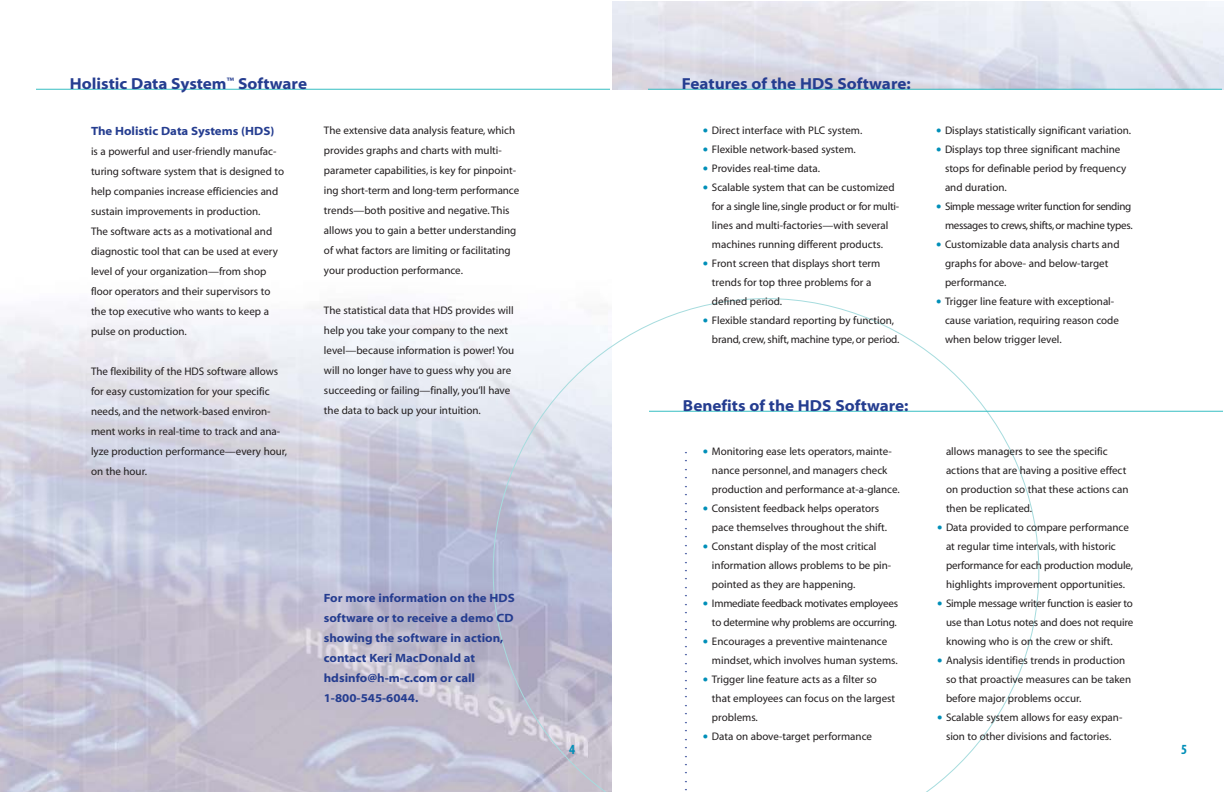
<style>
.page{position:relative;width:1224px;height:792px;background:#fff}
.page>*{position:absolute;margin:0;border:0;box-sizing:border-box;transform-origin:0 0}
.t1{font:16px "Myriad MM 700 700";color:#253d90}
.t2{font:14px "Myriad MM 400 300";color:#253d90}
.t3{font:14px "Myriad MM 700 300";color:#008fb8}
.t4{font:12px/20px "Myriad MM 700 700";color:#253d90}
.t5{font:11px/19px "Myriad MM 406 600";color:#231f20}
.t6{font:11px/19px "Myriad MM 406 600";letter-spacing:-.03em;color:#231f20;text-align:right}
.t7{font:11px/19px "Myriad MM 406 600";letter-spacing:-.02em;color:#231f20;text-align:right}
.s1{font-size:19px;color:#008fb8}
.s2{font-size:19px;color:#fff}
</style>
<div class="page">
<img style="left:1px;top:307px;width:492px;height:485px">
<svg style="left:493px;top:298px;width:546px;height:494px"></svg>
<hr style="left:36px;top:89px;width:574px;height:1px;background:#37bfc3">
<hr style="left:648px;top:89px;width:574px;height:1px;background:#37bfc3">
<hr style="left:649px;top:411px;width:574px;height:1px;background:#37bfc3">
<h1 class="t1" style="left:70px;top:78px;width:239px">Holistic Data System<sup>™</sup> Software</h1>
<p class="t4" style="left:91px;top:122px;width:185px">The Holistic Data Systems (HDS)</p>
<p class="t5" style="left:91px;top:142px;width:195px;line-height:20px">is a powerful and user-friendly manufac&shy;turing software system that is designed to help companies increase efficiencies and sustain improvements in production.<br>The software acts as a motivational and diagnostic tool that can be used at every level of your organization—from shop floor operators and their supervisors to the top executive who wants to keep a pulse on production.</p>
<p class="t5" style="left:91px;top:362px;width:198px;line-height:20px">The flexibility of the HDS software allows for easy customization for your specific needs, and the network-based environ&shy;ment works in real-time to track and ana&shy;lyze production performance—every hour, on the hour.</p>
<p class="t5" style="left:324px;top:121px;width:197px;line-height:20px">The extensive data analysis feature, which provides graphs and charts with multi&shy;parameter capabilities, is key for pinpoint&shy;ing short-term and long-term performance trends—both positive and negative. This allows you to gain a better understanding of what factors are limiting or facilitating your production performance.</p>
<p class="t5" style="left:324px;top:301px;width:192px;line-height:20px">The statistical data that HDS provides will help you take your company to the next level—because information is power! You will no longer have to guess why you are succeeding or failing—finally, you’ll have the data to back up your intuition.</p>
<p class="t4" style="left:324px;top:590px;width:192px">For more information on the HDS software or to receive a demo CD showing the software in action, contact Keri MacDonald at hdsinfo@h-m-c.com or call<br>1-800-545-6044.</p>
<h1 class="t1" style="left:682px;top:78px;width:230px">Features of the HDS Software:</h1>
<p class="t5" style="left:703px;top:122px;width:161px"><span class="s1">•</span> Direct interface with PLC system.</p>
<p class="t5" style="left:703px;top:141px;width:154px"><span class="s1">•</span> Flexible network-based system.</p>
<p class="t5" style="left:703px;top:160px;width:119px"><span class="s1">•</span> Provides real-time data.</p>
<p class="t5" style="left:712px;top:179px;width:189px;text-indent:-9px"><span class="s1">•</span> Scalable system that can be customized for a single line, single product or for multi&shy;lines and multi-factories—with several machines running different products.</p>
<p class="t5" style="left:712px;top:255px;width:170px;text-indent:-9px"><span class="s1">•</span> Front screen that displays short term trends for top three problems for a defined period.</p>
<p class="t5" style="left:712px;top:312px;width:189px;text-indent:-9px"><span class="s1">•</span> Flexible standard reporting by function, brand, crew, shift, machine type, or period.</p>
<h1 class="t1" style="left:683px;top:400px;width:227px">Benefits of the HDS Software:</h1>
<p class="t5" style="left:936px;top:122px;width:197px"><span class="s1">•</span> Displays statistically significant variation.</p>
<p class="t5" style="left:945px;top:141px;width:183px;text-indent:-9px"><span class="s1">•</span> Displays top three significant machine stops for definable period by frequency and duration.</p>
<p class="t6" style="left:936px;top:198px;width:198px"><span class="s1">•</span> Simple message writer function for sending messages to crews, shifts, or machine types.</p>
<p class="t5" style="left:945px;top:236px;width:176px;text-indent:-9px"><span class="s1">•</span> Customizable data analysis charts and graphs for above- and below-target performance.</p>
<p class="t5" style="left:945px;top:293px;width:176px;text-indent:-9px"><span class="s1">•</span> Trigger line feature with exceptional&shy;cause variation, requiring reason code when below trigger level.</p>
<p class="t5" style="left:946px;top:443px;width:184px;text-indent:-9px"><span class="s2">•</span> allows managers to see the specific actions that are having a positive effect on production so that these actions can then be replicated.</p>
<p class="t5" style="left:946px;top:519px;width:188px;text-indent:-9px"><span class="s1">•</span> Data provided to compare performance at regular time intervals, with historic performance for each production module, highlights improvement opportunities.</p>
<p class="t5" style="left:946px;top:595px;width:189px;text-align:justify;text-indent:-9px"><span class="s1">•</span> Simple message writer function is easier to use than Lotus notes and does not require knowing who is on the crew or shift.</p>
<p class="t5" style="left:946px;top:652px;width:187px;text-indent:-9px"><span class="s1">•</span> Analysis identifies trends in production so that proactive measures can be taken before major problems occur.</p>
<p class="t5" style="left:937px;top:709px;width:187px;text-align:center"><span class="s1">•</span> Scalable system allows for easy expan&shy;sion to other divisions and factories.</p>
<p class="t5" style="left:712px;top:443px;width:189px;text-indent:-9px"><span class="s1">•</span> Monitoring ease lets operators, mainte&shy;nance personnel, and managers check production and performance at-a-glance.</p>
<p class="t5" style="left:712px;top:500px;width:177px;text-indent:-9px"><span class="s1">•</span> Consistent feedback helps operators pace themselves throughout the shift.</p>
<p class="t5" style="left:712px;top:538px;width:181px;text-indent:-9px"><span class="s1">•</span> Constant display of the most critical information allows problems to be pin&shy;pointed as they are happening.</p>
<p class="t7" style="left:703px;top:595px;width:197px"><span class="s1">•</span> Immediate feedback motivates employees to determine why problems are occurring.</p>
<p class="t5" style="left:712px;top:633px;width:187px;text-indent:-9px"><span class="s1">•</span> Encourages a preventive maintenance mindset, which involves human systems.</p>
<p class="t5" style="left:712px;top:671px;width:185px;text-indent:-9px"><span class="s1">•</span> Trigger line feature acts as a filter so that employees can focus on the largest problems.</p>
<p class="t5" style="left:703px;top:728px;width:171px"><span class="s1">•</span> Data on above-target performance</p>
<p class="t2" style="left:677px;top:791px;width:342px;rotate:-90deg">.........................................</p>
<p class="t3" style="left:569px;top:744px;width:7px">4</p>
<p class="t3" style="left:1181px;top:744px;width:7px">5</p>
</div>
